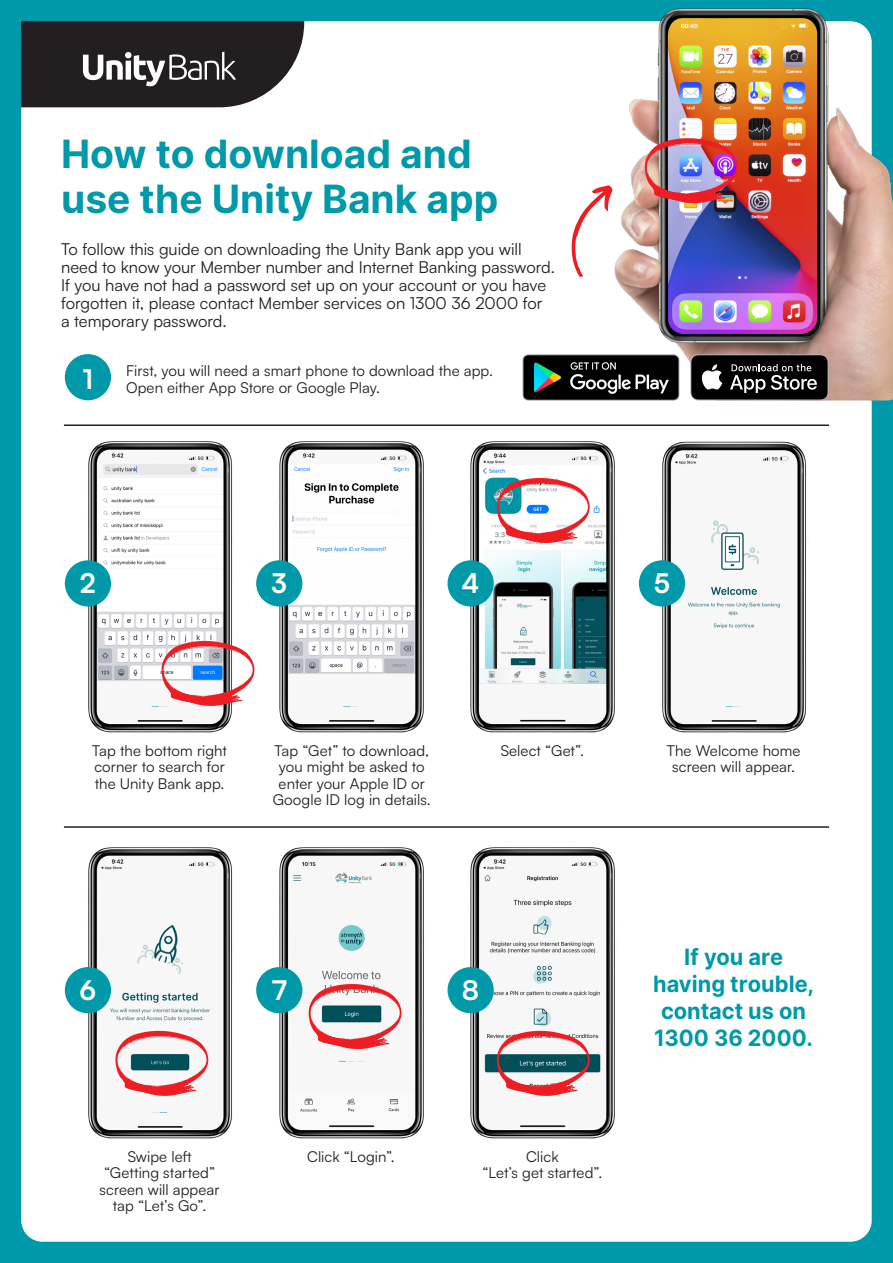
<style>
.page{position:relative;width:893px;height:1263px;background:#0099a9}
.page>*{position:absolute;margin:0;border:0;box-sizing:border-box;transform-origin:0 0}
.t1{font:700 39px/45px "Inter";color:#0099a9}
.t2{font:700 27px "Satoshi";color:#fff}
.t3{font:700 22.5px/27px "Inter";color:#0099a9;text-align:center}
.t4{font:16.5px/18px "Satoshi";color:#231f20}
.t5{font:15px/16.5px "Satoshi";letter-spacing:.005em;color:#231f20;text-align:center}
</style>
<div class="page">
<div style="left:21px;top:21px;width:851px;height:1221px;background:#fff"></div>
<img style="left:65px;top:417px;width:191px;height:333px">
<svg style="left:256px;top:415px;width:191px;height:337px;fill:#fffeff"></svg>
<svg style="left:447px;top:415px;width:192px;height:337px;fill:#f8f8fa"></svg>
<img style="left:639px;top:430px;width:191px;height:320px">
<img style="left:65px;top:823px;width:191px;height:333px">
<svg style="left:256px;top:820px;width:191px;height:338px;fill:#f7f7f7"></svg>
<svg style="left:447px;top:820px;width:192px;height:338px;fill:#f7f7f7"></svg>
<div style="left:65px;top:560px;width:46px;height:46px;background:#0099a9;border-radius:50%"></div>
<div style="left:65px;top:967px;width:46px;height:46px;background:#0099a9;border-radius:50%"></div>
<div style="left:256px;top:560px;width:46px;height:46px;background:#0099a9;border-radius:50%"></div>
<div style="left:256px;top:967px;width:46px;height:46px;background:#0099a9;border-radius:50%"></div>
<div style="left:447px;top:560px;width:47px;height:46px;background:#0099a9;border-radius:50%"></div>
<div style="left:447px;top:967px;width:47px;height:46px;background:#0099a9;border-radius:50%"></div>
<div style="left:639px;top:560px;width:46px;height:46px;background:#0099a9;border-radius:50%"></div>
<hr style="left:64px;top:424px;width:765px;height:2px;background:#231f20">
<hr style="left:64px;top:826px;width:765px;height:2px;background:#231f20">
<svg style="left:162px;top:641px;width:92px;height:65px"></svg>
<svg style="left:115px;top:1031px;width:93px;height:65px"></svg>
<svg style="left:309px;top:984px;width:92px;height:65px"></svg>
<svg style="left:497px;top:1031px;width:93px;height:65px"></svg>
<svg style="left:497px;top:478px;width:93px;height:65px"></svg>
<svg style="left:21px;top:21px;width:283px;height:86px"></svg>
<img style="left:559px;top:8px;width:334px;height:392px">
<img style="left:521px;top:354px;width:159px;height:47px">
<svg style="left:690px;top:354px;width:139px;height:46px"></svg>
<div style="left:65px;top:354px;width:46px;height:46px;background:#0099a9;border-radius:50%"></div>
<img style="left:645px;top:138px;width:93px;height:65px">
<svg style="left:571px;top:185px;width:42px;height:92px"></svg>
<h1 class="t1" style="left:61px;top:130px;width:439px">How to download and use the Unity Bank app</h1>
<p class="t4" style="left:61px;top:239px;width:495px">To follow this guide on downloading the Unity Bank app you will need to know your Member number and Internet Banking password.<br>If you have not had a password set up on your account or you have forgotten it, please contact Member services on 1300 36 2000 for a temporary password.</p>
<h2 class="t2" style="left:83px;top:359px;width:12px">1</h2>
<p class="t5" style="left:126px;top:362px;width:368px;text-align:left">First, you will need a smart phone to download the app.<br>Open either App Store or Google Play.</p>
<h2 class="t2" style="left:80px;top:564px;width:17px">2</h2>
<h2 class="t2" style="left:272px;top:564px;width:17px">3</h2>
<h2 class="t2" style="left:462px;top:564px;width:19px">4</h2>
<h2 class="t2" style="left:654px;top:564px;width:18px">5</h2>
<p class="t5" style="left:92px;top:742px;width:136px;text-align:left">Tap the bottom right corner to search for the Unity Bank app.</p>
<p class="t5" style="left:273px;top:742px;width:160px">Tap “Get” to download, you might be asked to enter your Apple ID or<br>Google ID log in details.</p>
<p class="t5" style="left:501px;top:742px;width:85px">Select “Get”.</p>
<p class="t5" style="left:667px;top:742px;width:135px">The Welcome home screen will appear.</p>
<h2 class="t2" style="left:80px;top:971px;width:18px">6</h2>
<h2 class="t2" style="left:272px;top:971px;width:16px">7</h2>
<h2 class="t2" style="left:462px;top:971px;width:19px">8</h2>
<p class="t5" style="left:100px;top:1147px;width:121px">Swipe left “Getting started” screen will appear tap “Let’s Go”.</p>
<p class="t5" style="left:307px;top:1147px;width:89px">Click “Login”.</p>
<p class="t5" style="left:482px;top:1147px;width:121px">Click<br>“Let’s get started”.</p>
<h3 class="t3" style="left:653px;top:942px;width:163px">If you are having trouble, contact us on<br>1300 36 2000.</h3>
</div>
